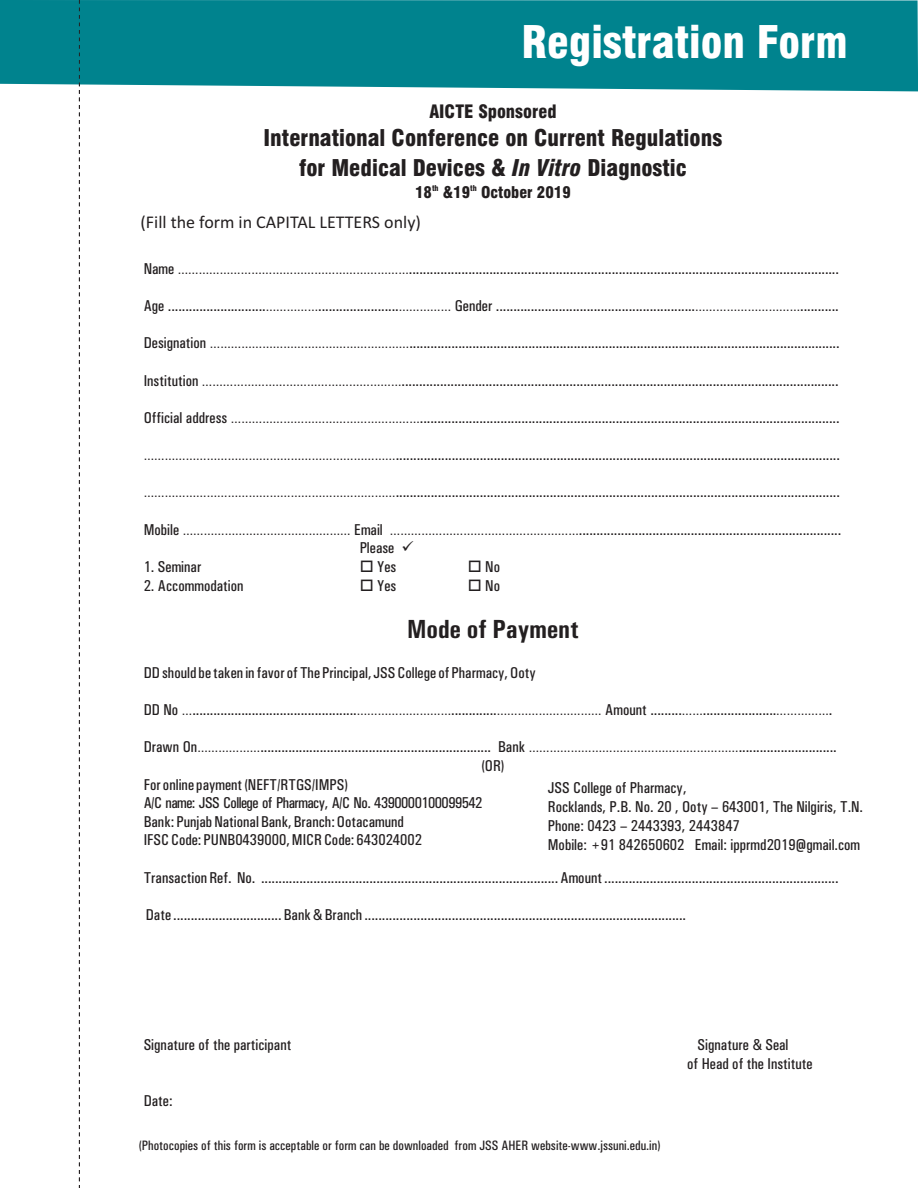
<style>
.page{position:relative;width:918px;height:1188px;background:#fff}
.page>*{position:absolute;margin:0;border:0;box-sizing:border-box;transform-origin:0 0}
.t1{font:900 condensed 43.8px "Swiss 721 BT";color:#fff}
.t2{font:700 26.25px "Univers Condensed";color:#231f20}
.t3{font:900 condensed 22.5px/29.5px "Swiss 721 BT";color:#231f20;text-align:center}
.t4{font:18px "Calibri";color:#231f20}
.t5{font:900 condensed 18px "Swiss 721 BT";color:#231f20}
.t6{font:15.75px/18.8px "Univers Condensed";color:#231f20}
.t7{font:15.75px "Univers Condensed";letter-spacing:-.035em;color:#231f20}
.t8{font:900 condensed 15.75px "Swiss 721 BT";color:#231f20}
.t9{font:13.65px "Univers Condensed";color:#231f20}
.t10{font:900 condensed 7.95px "Swiss 721 BT";color:#231f20}
.s1{font-style:italic}
</style>
<div class="page">
<div style="left:0;top:0;width:918px;height:91px;background:#00838e"></div>
<svg style="left:79px;top:0;width:1px;height:1188px"></svg>
<h1 class="t1" style="left:522px;top:25px;width:328px">Registration Form</h1>
<p class="t5" style="left:429px;top:104px;width:129px">AICTE Sponsored</p>
<h3 class="t3" style="left:264px;top:126px;width:460px">International Conference on Current Regulations for Medical Devices &amp; <span class="s1">In Vitro</span> Diagnostic</h3>
<p class="t10" style="left:432px;top:185px;width:8px">th</p>
<p class="t10" style="left:470px;top:185px;width:8px">th</p>
<p class="t8" style="left:415px;top:186px;width:157px">18 &amp;19 October 2019</p>
<p class="t4" style="left:141px;top:214px;width:282px">(Fill the form in CAPITAL LETTERS only)</p>
<p class="t6" style="left:144px;top:261px;width:697px">Name …………………………………………………………...........................................................................................................................</p>
<p class="t6" style="left:144px;top:298px;width:696px">Age ............................…………….......................…………… Gender .........................................................…………………………...........</p>
<p class="t6" style="left:144px;top:335px;width:697px">Designation …………………………………………………...........................................................................................................................</p>
<p class="t6" style="left:144px;top:372px;width:696px">Institution ………………………………………………….............................................................................................................................</p>
<p class="t6" style="left:144px;top:410px;width:697px">Official address ………………………………………………........................................................................................................................</p>
<p class="t6" style="left:144px;top:447px;width:698px">………………………………………………………………...............................................................................................................................</p>
<p class="t6" style="left:144px;top:484px;width:698px">………………………………………………………………...............................................................................................................................</p>
<p class="t6" style="left:360px;top:521px;width:483px;text-indent:-216px">Mobile ………………………………………… Email ………………………………………………...........................................................................<br>Please ✓</p>
<p class="t6" style="left:144px;top:558px;width:59px">1. Seminar</p>
<p class="t6" style="left:360px;top:558px;width:38px">□ Yes</p>
<p class="t6" style="left:468px;top:558px;width:34px">□ No</p>
<p class="t6" style="left:144px;top:577px;width:101px">2. Accommodation</p>
<p class="t6" style="left:360px;top:577px;width:38px">□ Yes</p>
<p class="t6" style="left:468px;top:577px;width:34px">□ No</p>
<h2 class="t2" style="left:407px;top:620px;width:173px">Mode of Payment</h2>
<p class="t6" style="left:144px;top:664px;width:394px">DD should be taken in favor of The Principal, JSS College of Pharmacy, Ooty</p>
<p class="t6" style="left:144px;top:702px;width:690px">DD No …...............................................……………………….............………………………… Amount .........…….....................…………….</p>
<p class="t6" style="left:144px;top:739px;width:694px">Drawn On……………….................................................................. Bank ……………………………………………………............................</p>
<p class="t6" style="left:481px;top:758px;width:25px">(OR)</p>
<p class="t6" style="left:144px;top:776px;width:206px">For online payment (NEFT/RTGS/IMPS)</p>
<p class="t7" style="left:144px;top:797px;width:340px">A/C name: JSS College of Pharmacy, A/C No. 4390000100099542</p>
<p class="t6" style="left:144px;top:813px;width:262px">Bank: Punjab National Bank, Branch: Ootacamund</p>
<p class="t6" style="left:144px;top:832px;width:280px">IFSC Code: PUNB0439000, MICR Code: 643024002</p>
<p class="t6" style="left:144px;top:869px;width:696px">Transaction Ref. No. ..................................................................................... Amount ...................................................................</p>
<p class="t6" style="left:146px;top:907px;width:542px">Date ............................... Bank &amp; Branch ............................................................................................</p>
<p class="t6" style="left:548px;top:780px;width:317px">JSS College of Pharmacy,<br>Rocklands, P.B. No. 20 , Ooty – 643001, The Nilgiris, T.N.<br>Phone: 0423 – 2443393, 2443847<br>Mobile: +91 842650602 Email: ipprmd2019@gmail.com</p>
<p class="t6" style="left:144px;top:1037px;width:149px">Signature of the participant</p>
<p class="t6" style="left:687px;top:1037px;width:127px;text-indent:10px">Signature &amp; Seal<br>of Head of the Institute</p>
<p class="t6" style="left:144px;top:1093px;width:30px">Date:</p>
<p class="t9" style="left:139px;top:1140px;width:523px">(Photocopies of this form is acceptable or form can be downloaded from JSS AHER website-www.jssuni.edu.in)</p>
</div>
